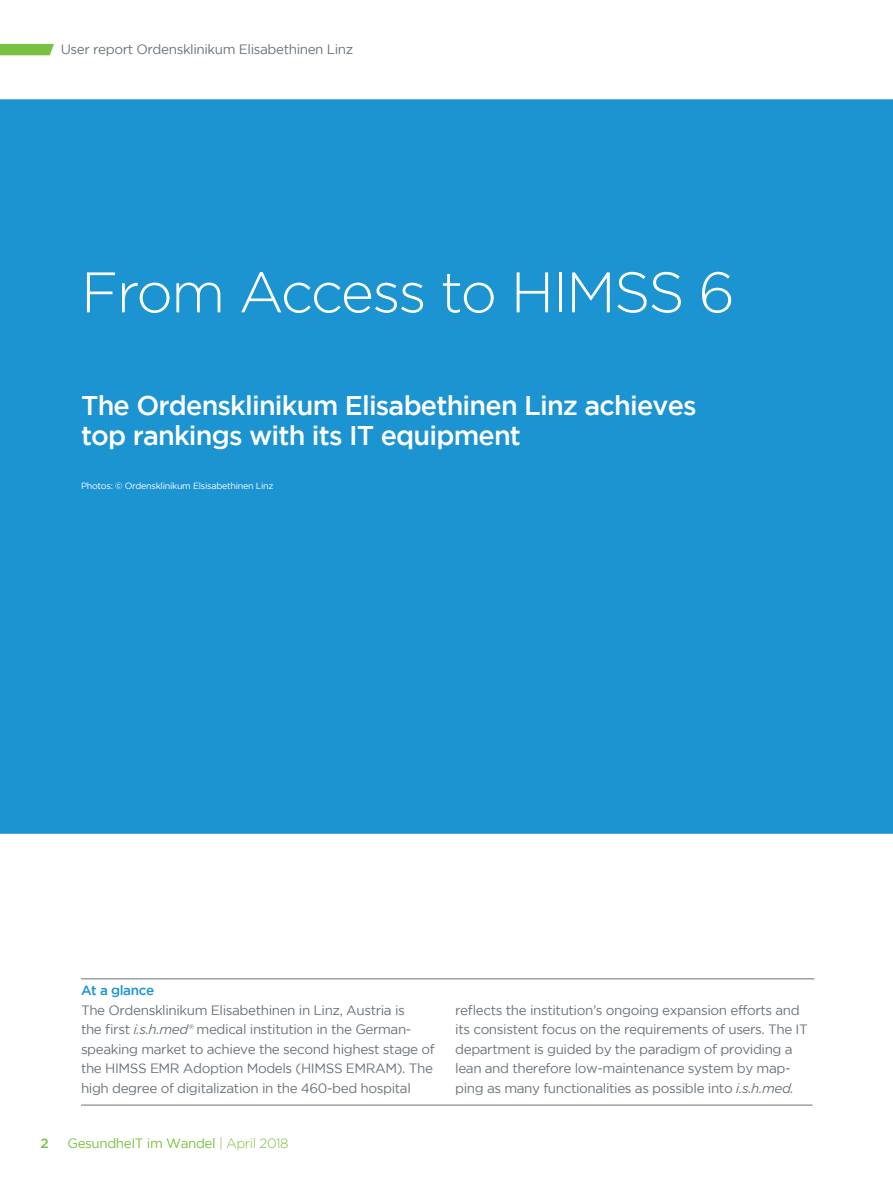
<style>
.page{position:relative;width:893px;height:1191px;background:#fff}
.page>*{position:absolute;margin:0;border:0;box-sizing:border-box;transform-origin:0 0}
.t1{font:300 57px "Gotham";letter-spacing:-.04em;color:#fff}
.t2{font:500 27px/30px "Gotham";letter-spacing:-.03em;color:#fff}
.t3{font:13.5px/19.5px "Gotham";letter-spacing:-.03em;color:#6a747b}
.t4{font:13.5px "Gotham";letter-spacing:-.03em;color:#79c142}
.t5{font:500 13.5px "Gotham";letter-spacing:-.03em;color:#1c94d2}
.t6{font:500 13.5px "Gotham";color:#79c142}
.t7{font:9px "Gotham";letter-spacing:-.03em;color:#fff}
.s1{font-style:italic}
.s2{font-weight:300}
</style>
<div class="page">
<div style="left:0;top:99px;width:893px;height:734px;background:#1c94d2"></div>
<svg style="left:0;top:44px;width:54px;height:11px"></svg>
<hr style="left:81px;top:978px;width:733px;height:1px;background:#6a747b">
<hr style="left:81px;top:1104px;width:732px;height:1px;background:#6a747b">
<p class="t3" style="left:61px;top:39px;width:294px">User report Ordensklinikum Elisabethinen Linz</p>
<h1 class="t1" style="left:81px;top:256px;width:655px">From Access to HIMSS 6</h1>
<h2 class="t2" style="left:81px;top:390px;width:617px">The Ordensklinikum Elisabethinen Linz achieves top rankings with its IT equipment</h2>
<p class="t7" style="left:81px;top:480px;width:194px">Photos: © Ordensklinikum Elsisabethinen Linz</p>
<p class="t5" style="left:81px;top:982px;width:75px">At a glance</p>
<p class="t3" style="left:81px;top:1000px;width:355px">The Ordensklinikum Elisabethinen in Linz, Austria is<br>the first <span class="s1">i.s.h.med®</span> medical institution in the German&shy;speaking market to achieve the second highest stage of the HIMSS EMR Adoption Models (HIMSS EMRAM). The high degree of digitalization in the 460-bed hospital</p>
<p class="t3" style="left:455px;top:1000px;width:354px">reflects the institution’s ongoing expansion efforts and its consistent focus on the requirements of users. The IT department is guided by the paradigm of providing a lean and therefore low-maintenance system by map&shy;ping as many functionalities as possible into <span class="s1">i.s.h.med.</span></p>
<p class="t6" style="left:40px;top:1135px;width:10px">2</p>
<p class="t4" style="left:68px;top:1136px;width:223px">GesundheIT im Wandel <span class="s2">| April 2018</span></p>
</div>
